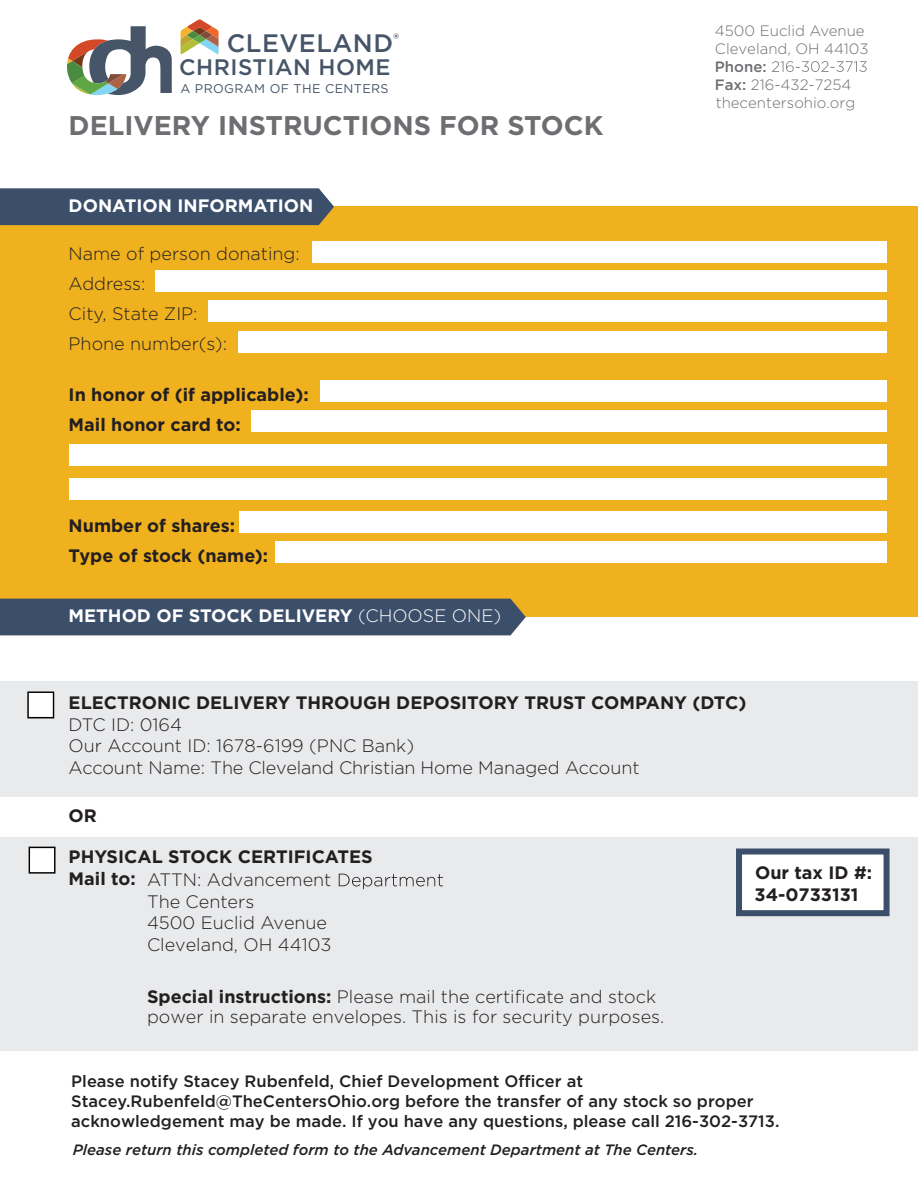
<style>
.page{position:relative;width:918px;height:1188px;background:#fff}
.page>*{position:absolute;margin:0;border:0;box-sizing:border-box;transform-origin:0 0}
.t1{font:700 27px "Gotham";color:#6d6e71}
.t2{font:500 25.2px "Gotham";letter-spacing:.02em;color:#465568}
.t3{font:500 22.5px "Gotham";letter-spacing:.02em;color:#465568}
.t4{font:300 18px/21.6px "Gotham";color:#231f20}
.t5{font:700 18px/30px "Gotham";color:#231f20}
.t6{font:700 18px "Gotham";color:#fff}
.t7{font:500 16.5px/19.8px "Gotham";color:#231f20}
.t8{font:300 15px/18px "Gotham";color:#6d6e71}
.t9{font:italic 500 15px "Gotham";color:#231f20}
.t10{font:12.6px "Gotham";letter-spacing:.03em;color:#465568}
.s1{font-weight:300}
.s2{font-weight:500}
.s3{font-weight:700}
</style>
<div class="page">
<div style="left:0;top:207px;width:918px;height:410px;background:#f0b11f"></div>
<div style="left:0;top:681px;width:918px;height:116px;background:#e9eaeb"></div>
<div style="left:0;top:837px;width:918px;height:214px;background:#e9eaeb"></div>
<div style="left:0;top:188px;width:334px;height:37px;background:#3c4f6a"></div>
<div style="left:0;top:599px;width:526px;height:36px;background:#3c4f6a"></div>
<svg style="left:772px;top:61px;width:95px;height:11px"></svg>
<div style="left:736px;top:849px;width:154px;height:67px;background:#fff;border:6px solid #3c4f6a"></div>
<svg style="left:339px;top:874px;width:104px;height:15px"></svg>
<div style="left:312px;top:241px;width:575px;height:22px;background:#fff"></div>
<div style="left:155px;top:270px;width:732px;height:22px;background:#fff"></div>
<div style="left:208px;top:300px;width:679px;height:22px;background:#fff"></div>
<div style="left:238px;top:331px;width:649px;height:22px;background:#fff"></div>
<div style="left:320px;top:381px;width:567px;height:21px;background:#fff"></div>
<div style="left:251px;top:411px;width:636px;height:21px;background:#fff"></div>
<div style="left:69px;top:444px;width:818px;height:22px;background:#fff"></div>
<div style="left:69px;top:478px;width:818px;height:22px;background:#fff"></div>
<div style="left:240px;top:511px;width:647px;height:22px;background:#fff"></div>
<div style="left:275px;top:541px;width:612px;height:22px;background:#fff"></div>
<svg style="left:67px;top:26px;width:105px;height:69px"></svg>
<svg style="left:180px;top:19px;width:39px;height:36px"></svg>
<div style="left:27px;top:691px;width:27px;height:27px;background:#fff"></div>
<div style="left:27px;top:691px;width:27px;height:27px;border:2px solid #000"></div>
<div style="left:29px;top:847px;width:27px;height:27px;background:#fff"></div>
<div style="left:29px;top:847px;width:27px;height:27px;border:2px solid #000"></div>
<h2 class="t2" style="left:227px;top:32px;width:174px">CLEVELAND<sup>®</sup></h2>
<p class="t10" style="left:180px;top:83px;width:210px">A PROGRAM OF THE CENTERS</p>
<p class="t3" style="left:179px;top:57px;width:213px">CHRISTIAN HOME</p>
<h1 class="t1" style="left:69px;top:113px;width:536px">DELIVERY INSTRUCTIONS FOR STOCK</h1>
<p class="t6" style="left:69px;top:198px;width:246px">DONATION INFORMATION</p>
<p class="t4" style="left:69px;top:240px;width:233px;line-height:30px">Name of person donating:<br>Address:<br>City, State ZIP:<br>Phone number(s):</p>
<p class="t5" style="left:69px;top:381px;width:242px">In honor of (if applicable):<br>Mail honor card to:</p>
<p class="t5" style="left:69px;top:512px;width:201px">Number of shares:<br>Type of stock (name):</p>
<p class="t6" style="left:69px;top:607px;width:434px">METHOD OF STOCK DELIVERY <span class="s1">(CHOOSE ONE)</span></p>
<p class="t8" style="left:715px;top:23px;width:155px">4500 Euclid Avenue<br>Cleveland, OH 44103</p>
<p class="t8" style="left:715px;top:58px;width:138px"><span class="s2">Phone:<br>Fax:</span> 216-432-7254</p>
<p class="t8" style="left:716px;top:95px;width:141px">thecentersohio.org</p>
<p class="t5" style="left:69px;top:689px;width:679px">ELECTRONIC DELIVERY THROUGH DEPOSITORY TRUST COMPANY (DTC)</p>
<p class="t4" style="left:69px;top:715px;width:573px">DTC ID: 0164<br>Our Account ID: 1678-6199 (PNC Bank)<br>Account Name: The Cleveland Christian Home Managed Account</p>
<p class="t5" style="left:69px;top:801px;width:30px">OR</p>
<p class="t5" style="left:69px;top:846px;width:306px;line-height:23.4px">PHYSICAL STOCK CERTIFICATES<br>Mail to: <span class="s1">ATTN: Advancement</span></p>
<p class="t4" style="left:147px;top:892px;width:186px">The Centers<br>4500 Euclid Avenue<br>Cleveland, OH 44103</p>
<p class="t4" style="left:147px;top:988px;width:519px;line-height:20.1px"><span class="s3">Special instructions:</span> Please mail the certificate and stock power in separate envelopes. This is for security purposes.</p>
<p class="t5" style="left:755px;top:863px;width:119px;line-height:21.6px">Our tax ID #:<br>34-0733131</p>
<p class="t7" style="left:71px;top:1072px;width:710px">Please notify Stacey Rubenfeld, Chief Development Officer at<br>Stacey.Rubenfeld@TheCentersOhio.org before the transfer of any stock so proper acknowledgement may be made. If you have any questions, please call 216-302-3713.</p>
<p class="t9" style="left:73px;top:1143px;width:627px">Please return this completed form to the Advancement Department at The Centers.</p>
</div>
